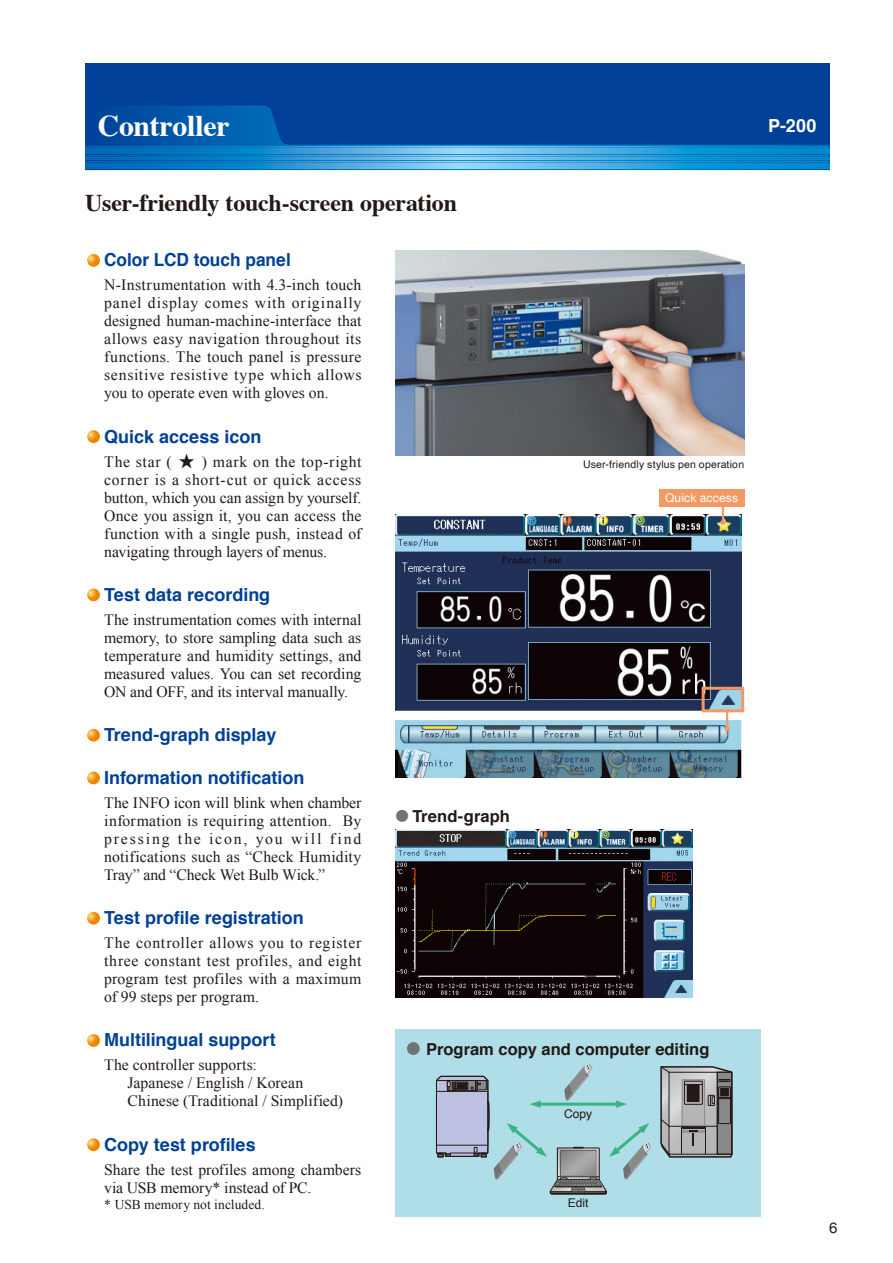
<style>
.page{position:relative;width:893px;height:1263px;background:#fff}
.page>*{position:absolute;margin:0;border:0;box-sizing:border-box;transform-origin:0 0}
.ノーマル{font:700 30px "Times";letter-spacing:-.01em;color:#fff}
.ノーマル-2{font:700 24px "Times";letter-spacing:-.01em;color:#231916}
.ノーマル-3{font:700 18px "Helvetica";color:#004098}
.ノーマル-4{font:700 18px "Helvetica";color:#004098;scale:.96 1}
.ノーマル-5{font:700 18px "Helvetica";color:#fff}
.t1{font:700 16.5px "Helvetica";color:#231916}
.ノーマル-6{font:15.75px/18px "Times New Roman";letter-spacing:.005em;color:#231916;text-align:justify}
.ノーマル-7{font:15px "Helvetica Neue";color:#231916}
.ノーマル-8{font:13.5px "Times New Roman";letter-spacing:.005em;color:#231916}
.t2{font:12px "Helvetica";letter-spacing:.02em;color:#fff}
.t3{font:12px "Helvetica";color:#231916}
.ノーマル-9{font:10.5px "Helvetica";letter-spacing:.02em;color:#231916}
.s1{font-family:"UD Reimin Pro";font-weight:500}
.s2{font-family:"UD Shin Go Pro";font-weight:500;font-size:13.5px;color:#727272}
</style>
<div class="page">
<div style="left:85px;top:64px;width:744px;height:106px;background:#004098"></div>
<svg style="left:85px;top:106px;width:744px;height:64px"></svg>
<svg style="left:85px;top:158px;width:744px;height:1px"></svg>
<svg style="left:85px;top:164px;width:744px;height:1px"></svg>
<svg style="left:85px;top:161px;width:744px;height:1px"></svg>
<svg style="left:85px;top:167px;width:744px;height:1px"></svg>
<svg style="left:85px;top:146px;width:744px;height:2px"></svg>
<svg style="left:85px;top:149px;width:744px;height:2px"></svg>
<svg style="left:85px;top:155px;width:744px;height:2px"></svg>
<svg style="left:85px;top:152px;width:744px;height:2px"></svg>
<svg style="left:87px;top:254px;width:13px;height:13px"></svg>
<svg style="left:87px;top:430px;width:13px;height:13px"></svg>
<svg style="left:87px;top:588px;width:13px;height:13px"></svg>
<svg style="left:87px;top:729px;width:13px;height:12px"></svg>
<svg style="left:87px;top:771px;width:13px;height:13px"></svg>
<svg style="left:87px;top:912px;width:13px;height:12px"></svg>
<svg style="left:87px;top:1034px;width:13px;height:13px"></svg>
<svg style="left:87px;top:1138px;width:13px;height:13px"></svg>
<img style="left:395px;top:829px;width:297px;height:168px">
<img style="left:395px;top:514px;width:346px;height:263px">
<div style="left:659px;top:489px;width:85px;height:17px;background:#f39a64"></div>
<svg style="left:725px;top:712px;width:5px;height:19px"></svg>
<svg style="left:720px;top:506px;width:5px;height:19px"></svg>
<div style="left:702px;top:687px;width:42px;height:25px;border:3px solid #f39a64"></div>
<div style="left:395px;top:1029px;width:366px;height:187px;background:#afdde8"></div>
<svg style="left:660px;top:1066px;width:73px;height:92px;background:#919090"></svg>
<div style="left:407px;top:1042px;width:13px;height:13px;background:#727272;border-radius:50%"></div>
<svg style="left:436px;top:1063px;width:215px;height:131px"></svg>
<img style="left:395px;top:251px;width:349px;height:204px">
<p class="ノーマル" style="left:98px;top:97px;width:133px">Controller</p>
<p class="ノーマル-2" style="left:85px;top:180px;width:373px">User-friendly touch-screen operation</p>
<p class="ノーマル-4" style="left:104px;top:245px;width:196px">Color LCD touch panel</p>
<p class="ノーマル-6" style="left:104px;top:276px;width:259px">N-Instrumentation with 4.3-inch touch panel display comes with originally designed human-machine-interface that allows easy navigation throughout its functions. The touch panel is pressure sensitive resistive type which allows you to operate even with gloves on.</p>
<p class="ノーマル-3" style="left:104px;top:422px;width:159px">Quick access icon</p>
<p class="ノーマル-6" style="left:104px;top:452px;width:259px">The star ( <span class="s1">★</span> ) mark on the top-right corner is a short-cut or quick access button, which you can assign by yourself.<br>Once you assign it, you can access the function with a single push, instead of navigating through layers of menus.</p>
<p class="ノーマル-3" style="left:104px;top:580px;width:168px">Test data recording</p>
<p class="ノーマル-6" style="left:104px;top:610px;width:259px">The instrumentation comes with internal memory, to store sampling data such as temperature and humidity settings, and measured values. You can set recording ON and OFF, and its interval manually.</p>
<p class="ノーマル-3" style="left:104px;top:720px;width:174px">Trend-graph display</p>
<p class="ノーマル-3" style="left:104px;top:763px;width:202px">Information notification</p>
<p class="ノーマル-6" style="left:104px;top:793px;width:259px">The INFO icon will blink when chamber information is requiring attention. By pressing the icon, you will find notifications such as “Check Humidity Tray” and “Check Wet Bulb Wick.”</p>
<p class="ノーマル-3" style="left:104px;top:903px;width:201px">Test profile registration</p>
<p class="ノーマル-6" style="left:104px;top:933px;width:259px">The controller allows you to register three constant test profiles, and eight program test profiles with a maximum of 99 steps per program.</p>
<p class="ノーマル-3" style="left:104px;top:1025px;width:173px">Multilingual support</p>
<p class="ノーマル-6" style="left:104px;top:1056px;width:154px">The controller supports:</p>
<p class="ノーマル-6" style="left:128px;top:1074px;width:177px">Japanese / English / Korean</p>
<p class="ノーマル-6" style="left:128px;top:1092px;width:217px">Chinese (Traditional / Simplified)</p>
<p class="ノーマル-3" style="left:104px;top:1130px;width:153px">Copy test profiles</p>
<p class="ノーマル-6" style="left:104px;top:1160px;width:259px">Share the test profiles among chambers via USB memory* instead of PC.</p>
<p class="ノーマル-8" style="left:104px;top:1195px;width:162px">* USB memory not included.</p>
<p class="ノーマル-9" style="left:583px;top:456px;width:163px">User-friendly stylus pen operation</p>
<p class="t1" style="left:395px;top:803px;width:116px"><span class="s2">●</span> Trend-graph</p>
<p class="t1" style="left:426px;top:803px;width:85px">Email alert</p>
<p class="t2" style="left:665px;top:488px;width:75px">Quick access</p>
<p class="t1" style="left:426px;top:1035px;width:285px">Program copy and computer editing</p>
<p class="t3" style="left:564px;top:1104px;width:30px">Copy</p>
<p class="t3" style="left:568px;top:1194px;width:22px">Edit</p>
<p class="ノーマル-5" style="left:768px;top:111px;width:50px">P-200</p>
<p class="ノーマル-7" style="left:829px;top:1217px;width:10px">6</p>
</div>
